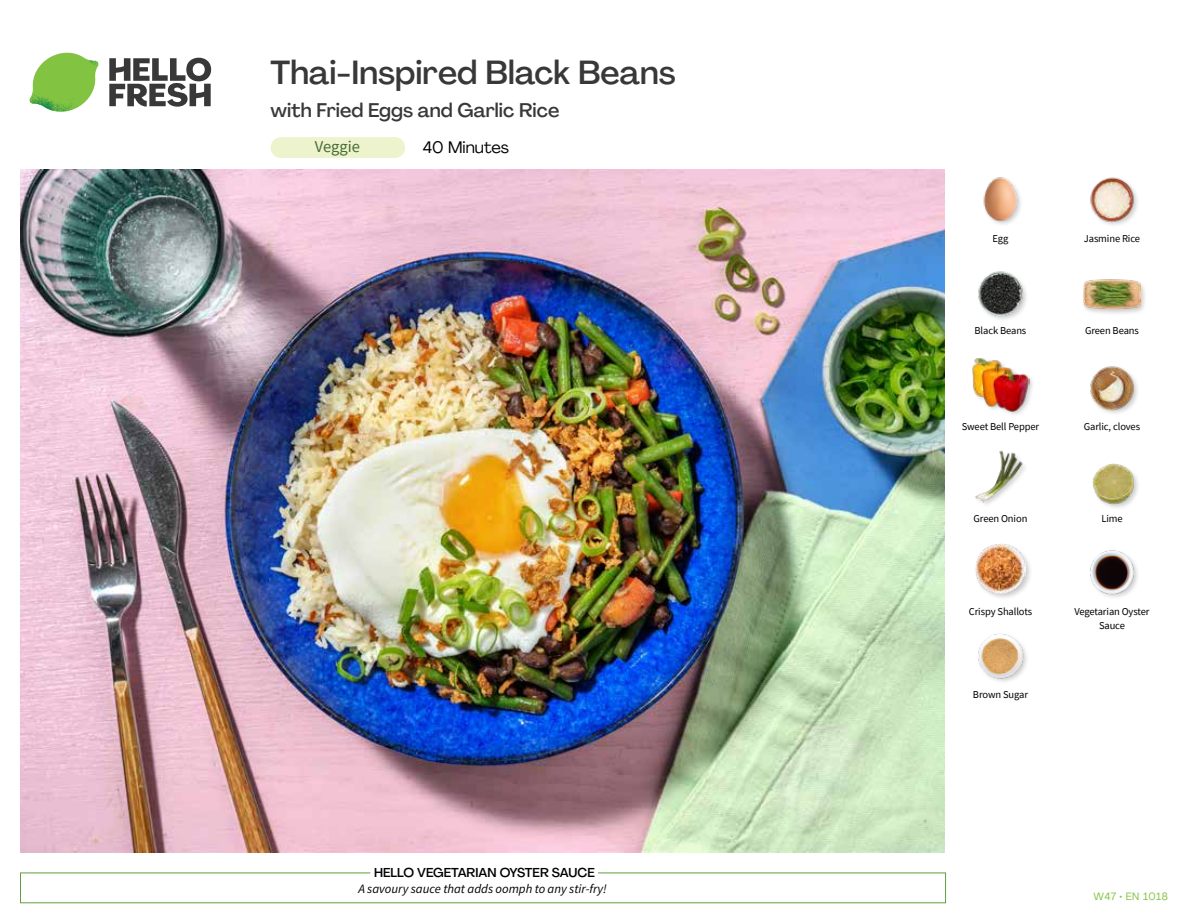
<style>
.page{position:relative;width:1188px;height:918px;background:#fff}
.page>*{position:absolute;margin:0;border:0;box-sizing:border-box;transform-origin:0 0}
.t1{font:500 33px "Agrandir";color:#383839}
.t2{font:500 19.5px "Agrandir";color:#383839}
.t3{font:16.5px "Agrandir";color:#000}
.t4{font:16.5px "Source Sans Pro";color:#476b32}
.t5{font:italic 12.75px "Source Sans Pro";color:#000}
.t6{font:500 12.75px "Agrandir";color:#000}
.t7{font:10.5px/13.5px "Source Sans Pro";letter-spacing:-.01em;color:#000;text-align:center}
.t8{font:10.5px "Agrandir";letter-spacing:.045em;color:#82c341}
</style>
<div class="page">
<svg style="left:109px;top:57px;width:102px;height:50px"></svg>
<svg style="left:34px;top:53px;width:62px;height:40px"></svg>
<img style="left:67px;top:53px;width:32px;height:26px">
<img style="left:33px;top:75px;width:59px;height:11px">
<img style="left:29px;top:79px;width:61px;height:33px">
<img style="left:65px;top:86px;width:27px;height:25px">
<div style="left:20px;top:873px;width:926px;height:30px;border:1px solid #609f43"></div>
<div style="left:370px;top:865px;width:228px;height:15px;background:#fff"></div>
<img style="left:21px;top:170px;width:924px;height:682px">
<div style="left:271px;top:137px;width:134px;height:21px;background:#edf3cd;border-radius:10px"></div>
<img style="left:978px;top:633px;width:49px;height:49px">
<img style="left:1090px;top:550px;width:48px;height:48px">
<div style="left:974px;top:543px;width:59px;height:57px;background:#000;opacity:.2"></div>
<img style="left:975px;top:544px;width:51px;height:50px">
<div style="left:1092px;top:463px;width:49px;height:48px;background:#000;opacity:.2"></div>
<img style="left:1092px;top:463px;width:44px;height:43px">
<img style="left:975px;top:450px;width:50px;height:55px">
<img style="left:1090px;top:366px;width:48px;height:48px">
<div style="left:972px;top:357px;width:63px;height:61px;background:#000;opacity:.2"></div>
<img style="left:972px;top:357px;width:57px;height:55px">
<div style="left:1082px;top:278px;width:65px;height:38px;background:#000;opacity:.2"></div>
<img style="left:1083px;top:278px;width:58px;height:38px">
<img style="left:978px;top:271px;width:49px;height:49px">
<img style="left:1090px;top:177px;width:48px;height:48px">
<img style="left:983px;top:177px;width:38px;height:48px">
<h1 class="t1" style="left:271px;top:52px;width:407px">Thai-Inspired Black Beans</h1>
<h2 class="t2" style="left:271px;top:98px;width:290px">with Fried Eggs and Garlic Rice</h2>
<h3 class="t4" style="left:315px;top:136px;width:47px">Veggie</h3>
<h3 class="t3" style="left:423px;top:137px;width:88px">40 Minutes</h3>
<p class="t6" style="left:374px;top:864px;width:222px">HELLO VEGETARIAN OYSTER SAUCE</p>
<p class="t5" style="left:358px;top:881px;width:250px">A savoury sauce that adds oomph to any stir-fry!</p>
<p class="t7" style="left:993px;top:231px;width:17px">Egg</p>
<p class="t7" style="left:975px;top:324px;width:53px">Black Beans</p>
<p class="t7" style="left:1084px;top:231px;width:58px">Jasmine Rice</p>
<p class="t7" style="left:1085px;top:324px;width:55px">Green Beans</p>
<p class="t7" style="left:962px;top:420px;width:79px">Sweet Bell Pepper</p>
<p class="t7" style="left:1084px;top:420px;width:58px">Garlic, cloves</p>
<p class="t7" style="left:974px;top:512px;width:55px">Green Onion</p>
<p class="t7" style="left:1101px;top:512px;width:23px">Lime</p>
<p class="t7" style="left:969px;top:605px;width:65px">Crispy Shallots</p>
<p class="t7" style="left:1074px;top:605px;width:77px">Vegetarian Oyster<br>Sauce</p>
<p class="t7" style="left:973px;top:688px;width:57px">Brown Sugar</p>
<p class="t8" style="left:1094px;top:890px;width:76px">W47 • EN 1018</p>
</div>
